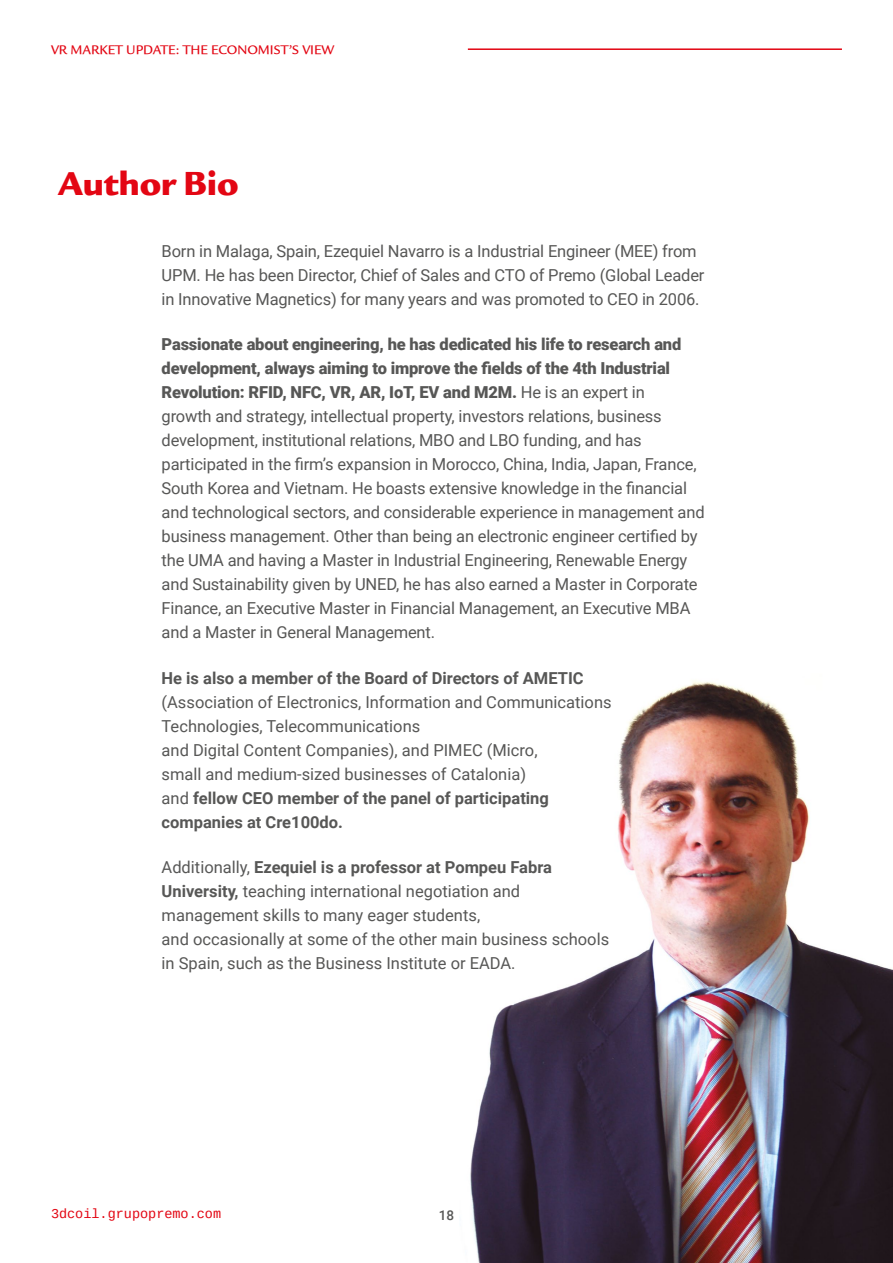
<style>
.page{position:relative;width:893px;height:1263px;background:#fff}
.page>*{position:absolute;margin:0;border:0;box-sizing:border-box;transform-origin:0 0}
.t1{font:36px "Legacy San ITC Ultr";color:#e30613}
.t2{font:16.5px/24px "Roboto";letter-spacing:-.01em;color:#575756}
.t3{font:700 16.5px "Roboto";color:#575756}
.t4{font:13.5px "Legacy Sans Md ITCTT Medium";color:#e30613}
.t5{font:13.5px "Cousine";color:#e30613}
.t6{font:500 13.5px "Roboto";color:#575756}
.s1{font-weight:900}
.s2{font-weight:700}
</style>
<div class="page">
<hr style="left:468px;top:48px;width:374px;height:2px;background:#e30613">
<img style="left:470px;top:681px;width:423px;height:582px">
<p class="t4" style="left:51px;top:43px;width:285px">VR MARKET UPDATE: THE ECONOMIST’S VIEW</p>
<h1 class="t1" style="left:58px;top:162px;width:182px">Author Bio</h1>
<p class="t2" style="left:162px;top:238px;width:544px">Born in Malaga, Spain, Ezequiel Navarro is a Industrial Engineer (MEE) from<br>UPM. He has been Director, Chief of Sales and CTO of Premo (Global Leader in Innovative Magnetics) for many years and was promoted to CEO in 2006.</p>
<p class="t2" style="left:162px;top:332px;width:545px"><span class="s1">Passionate about engineering, he has dedicated his life to research and development, always aiming to improve the fields of the 4th Industrial Revolution: RFID, NFC, VR, AR, IoT, EV and M2M.</span> He is an expert in<br>growth and strategy, intellectual property, investors relations, business development, institutional relations, MBO and LBO funding, and has participated in the firm’s expansion in Morocco, China, India, Japan, France, South Korea and Vietnam. He boasts extensive knowledge in the financial and technological sectors, and considerable experience in management and business management. Other than being an electronic engineer certified by the UMA and having a Master in Industrial Engineering, Renewable Energy and Sustainability given by UNED, he has also earned a Master in Corporate Finance, an Executive Master in Financial Management, an Executive MBA and a Master in General Management.</p>
<p class="t3" style="left:162px;top:666px;width:424px">He is also a member of the Board of Directors of AMETIC</p>
<p class="t2" style="left:162px;top:689px;width:451px">(Association of Electronics, Information and Communications Technologies, Telecommunications<br>and Digital Content Companies), and PIMEC (Micro,<br>small and medium-sized businesses of Catalonia)<br>and <span class="s2">fellow CEO member of the panel of participating companies at Cre100do.</span></p>
<p class="t2" style="left:162px;top:854px;width:449px">Additionally, <span class="s2">Ezequiel is a professor at Pompeu Fabra University,</span> teaching international negotiation and management skills to many eager students,<br>and occasionally at some of the other main business schools in Spain, such as the Business Institute or EADA.</p>
<p class="t5" style="left:51px;top:1205px;width:172px">3dcoil.grupopremo.com</p>
<p class="t6" style="left:439px;top:1206px;width:17px">18</p>
</div>
